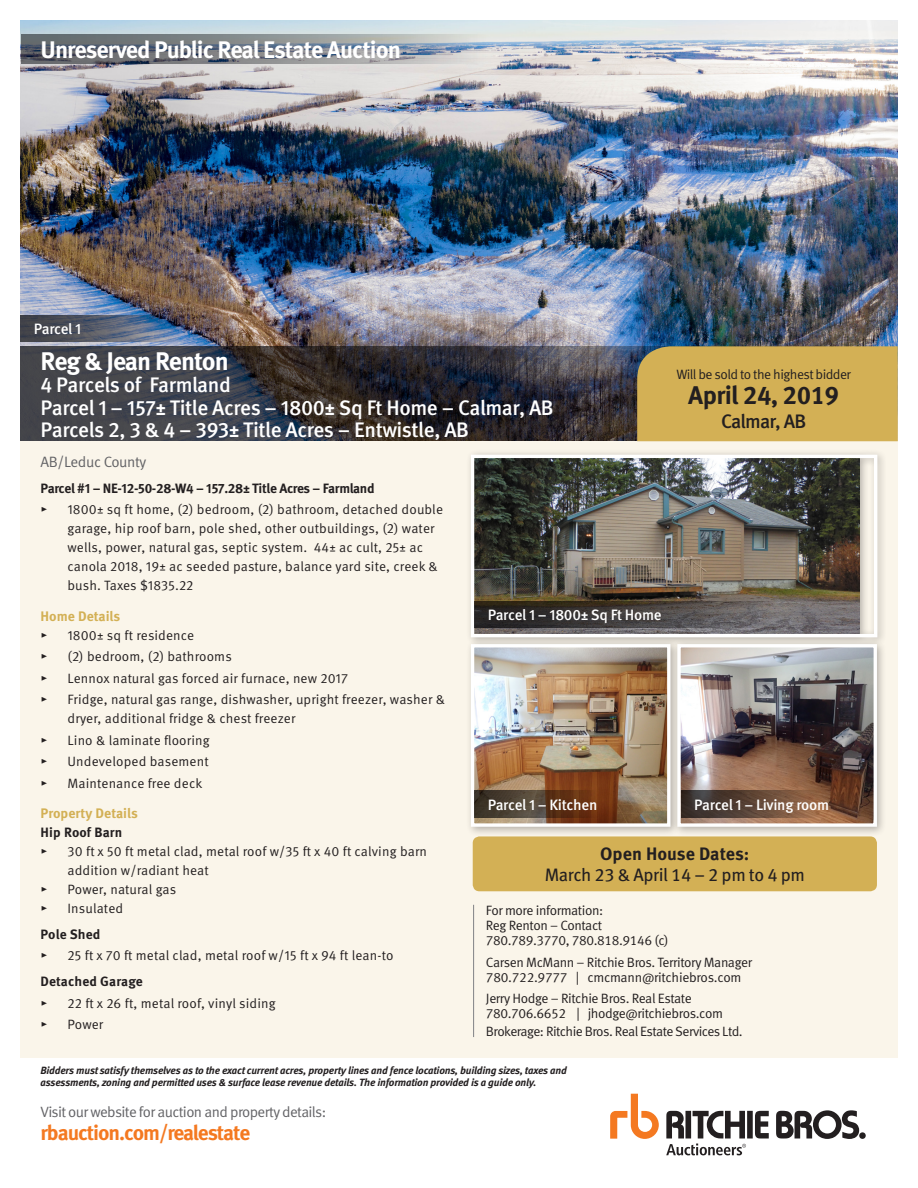
<style>
.page{position:relative;width:918px;height:1188px;background:#fff}
.page>*{position:absolute;margin:0;border:0;box-sizing:border-box;transform-origin:0 0}
.t1{font:700 25.5px "Meta Pro";letter-spacing:-.04em;color:#fff}
.t2{font:700 25.5px "Meta Pro";letter-spacing:-.025em;color:#231f20}
.t3{font:700 24px "Meta Pro";letter-spacing:-.04em;color:#fff}
.t4{font:700 21.15px "Meta Pro";letter-spacing:-.05em;color:#f47921}
.t5{font:500 21px/22.5px "Meta Pro";letter-spacing:-.02em;color:#fff}
.t6{font:500 19.5px "Meta Pro";letter-spacing:-.04em;color:#231f20}
.t7{font:18px/21px "Meta Pro";letter-spacing:-.025em;color:#231f20;text-align:center}
.t8{font:500 15px "Meta Pro";letter-spacing:-.02em;color:#fff}
.t9{font:15px "Meta Pro";letter-spacing:-.025em;color:#636366}
.t10{font:14.85px "Meta Pro";letter-spacing:-.04em;color:#636366}
.t11{font:700 13.8px "Meta Pro";color:#d3b055}
.t12{font:13.5px/19px "Meta Pro";letter-spacing:.005em;color:#231f20}
.t13{font:13.5px/15px "Meta Pro";letter-spacing:-.03em;color:#231f20}
.t14{font:700 13.5px "Meta Pro";letter-spacing:-.01em;color:#231f20}
.t15{font:13.5px "Meta Pro";letter-spacing:-.045em;color:#231f20}
.t16{font:700 13.5px "Meta Pro";letter-spacing:.01em;color:#231f20}
.t17{font:13.5px "Meta Pro";letter-spacing:-.04em;color:#231f20}
.t18{font:italic 700 10.5px/12px "Meta Pro";letter-spacing:-.02em;color:#231f20}
.s1{font-weight:700}
</style>
<div class="page">
<img style="left:20px;top:20px;width:878px;height:326px">
<svg style="left:20px;top:346px;width:617px;height:95px;background:#36353c"></svg>
<div style="left:20px;top:441px;width:878px;height:616px;background:#faf5ea"></div>
<img style="left:21px;top:34px;width:466px;height:30px">
<hr style="left:473px;top:905px;width:1px;height:132px;background:#808285">
<div style="left:465px;top:449px;width:422px;height:198px;background:#231f20;opacity:.33"></div>
<img style="left:475px;top:459px;width:385px;height:174px">
<div style="left:471px;top:455px;width:406px;height:182px;border:3px solid #fff"></div>
<div style="left:465px;top:638px;width:215px;height:199px;background:#231f20;opacity:.33"></div>
<img style="left:475px;top:648px;width:191px;height:175px">
<div style="left:471px;top:644px;width:199px;height:183px;border:3px solid #fff"></div>
<div style="left:672px;top:638px;width:215px;height:199px;background:#231f20;opacity:.33"></div>
<img style="left:681px;top:648px;width:192px;height:175px">
<div style="left:677px;top:644px;width:200px;height:183px;border:3px solid #fff"></div>
<div style="left:473px;top:836px;width:404px;height:55px;background:#d3b055;border-radius:7px"></div>
<div style="left:637px;top:346px;width:261px;height:95px;background:#d3b055"></div>
<svg style="left:474px;top:791px;width:124px;height:27px;background:#553a26"></svg>
<svg style="left:681px;top:791px;width:140px;height:27px;background:#624939"></svg>
<svg style="left:474px;top:601px;width:303px;height:27px;background:#46413f"></svg>
<svg style="left:610px;top:1094px;width:49px;height:45px"></svg>
<svg style="left:666px;top:1110px;width:200px;height:45px"></svg>
<img style="left:20px;top:315px;width:162px;height:27px">
<p class="t3" style="left:40px;top:31px;width:362px">Unreserved Public Real Estate Auction</p>
<p class="t8" style="left:34px;top:317px;width:49px">Parcel 1</p>
<p class="t1" style="left:40px;top:341px;width:190px">Reg &amp; Jean Renton</p>
<p class="t5" style="left:40px;top:372px;width:515px">4 Parcels of Farmland<br>Parcel 1 – 157± Title Acres – 1800± Sq Ft Home – Calmar, AB<br>Parcels 2, 3 &amp; 4 – 393± Title Acres – Entwistle, AB</p>
<p class="t17" style="left:676px;top:365px;width:176px">Will be sold to the highest bidder</p>
<p class="t2" style="left:688px;top:376px;width:152px">April 24, 2019</p>
<p class="t6" style="left:721px;top:406px;width:87px">Calmar, AB</p>
<p class="t9" style="left:40px;top:450px;width:107px">AB/Leduc County</p>
<p class="t14" style="left:40px;top:477px;width:336px">Parcel #1 – NE-12-50-28-W4 – 157.28± Title Acres – Farmland</p>
<p class="t12" style="left:40px;top:499px;width:8px">▸</p>
<p class="t12" style="left:68px;top:499px;width:377px">1800± sq ft home, (2) bedroom, (2) bathroom, detached double garage, hip roof barn, pole shed, other outbuildings, (2) water wells, power, natural gas, septic system. 44± ac cult, 25± ac canola 2018, 19± ac seeded pasture, balance yard site, creek &amp; bush. Taxes $1835.22</p>
<p class="t11" style="left:40px;top:605px;width:81px">Home Details</p>
<p class="t12" style="left:40px;top:625px;width:8px">▸</p>
<p class="t12" style="left:68px;top:625px;width:128px">1800± sq ft residence</p>
<p class="t12" style="left:40px;top:646px;width:8px">▸</p>
<p class="t12" style="left:68px;top:646px;width:166px">(2) bedroom, (2) bathrooms</p>
<p class="t12" style="left:40px;top:668px;width:8px">▸</p>
<p class="t12" style="left:68px;top:668px;width:282px">Lennox natural gas forced air furnace, new 2017</p>
<p class="t12" style="left:40px;top:689px;width:8px">▸</p>
<p class="t12" style="left:68px;top:689px;width:379px">Fridge, natural gas range, dishwasher, upright freezer, washer &amp; dryer, additional fridge &amp; chest freezer</p>
<p class="t12" style="left:40px;top:730px;width:8px">▸</p>
<p class="t12" style="left:68px;top:730px;width:144px">Lino &amp; laminate flooring</p>
<p class="t12" style="left:40px;top:751px;width:8px">▸</p>
<p class="t12" style="left:68px;top:751px;width:143px">Undeveloped basement</p>
<p class="t12" style="left:40px;top:772px;width:8px">▸</p>
<p class="t12" style="left:68px;top:772px;width:136px">Maintenance free deck</p>
<p class="t11" style="left:40px;top:802px;width:99px">Property Details</p>
<p class="t16" style="left:40px;top:822px;width:83px">Hip Roof Barn</p>
<p class="t12" style="left:40px;top:841px;width:8px">▸</p>
<p class="t12" style="left:68px;top:841px;width:361px">30 ft x 50 ft metal clad, metal roof w/35 ft x 40 ft calving barn addition w/radiant heat</p>
<p class="t12" style="left:40px;top:879px;width:8px">▸</p>
<p class="t12" style="left:68px;top:879px;width:110px">Power, natural gas</p>
<p class="t12" style="left:40px;top:898px;width:8px">▸</p>
<p class="t12" style="left:68px;top:898px;width:57px">Insulated</p>
<p class="t16" style="left:40px;top:924px;width:61px">Pole Shed</p>
<p class="t12" style="left:40px;top:945px;width:8px">▸</p>
<p class="t12" style="left:68px;top:945px;width:327px">25 ft x 70 ft metal clad, metal roof w/15 ft x 94 ft lean-to</p>
<p class="t16" style="left:40px;top:971px;width:104px">Detached Garage</p>
<p class="t12" style="left:40px;top:993px;width:8px">▸</p>
<p class="t12" style="left:68px;top:993px;width:210px">22 ft x 26 ft, metal roof, vinyl siding</p>
<p class="t12" style="left:40px;top:1014px;width:8px">▸</p>
<p class="t12" style="left:68px;top:1014px;width:37px">Power</p>
<p class="t8" style="left:488px;top:603px;width:175px">Parcel 1 – 1800± Sq Ft Home</p>
<p class="t8" style="left:488px;top:793px;width:111px">Parcel 1 – Kitchen</p>
<p class="t8" style="left:694px;top:793px;width:136px">Parcel 1 – Living room</p>
<p class="t7" style="left:545px;top:842px;width:262px"><span class="s1">Open House Dates:<br></span>March 23 &amp; April 14 – 2 pm to 4 pm</p>
<p class="t13" style="left:486px;top:902px;width:119px">For more information:</p>
<p class="t13" style="left:486px;top:917px;width:184px">Reg Renton – Contact<br>780.789.3770, 780.818.9146 (c)</p>
<p class="t13" style="left:486px;top:954px;width:268px">Carsen McMann – Ritchie Bros. Territory Manager<br>780.722.9777 | cmcmann@ritchiebros.com</p>
<p class="t13" style="left:486px;top:990px;width:238px">Jerry Hodge – Ritchie Bros. Real Estate<br>780.706.6652 | jhodge@ritchiebros.com</p>
<p class="t15" style="left:486px;top:1021px;width:258px">Brokerage: Ritchie Bros. Real Estate Services Ltd.</p>
<p class="t18" style="left:40px;top:1064px;width:528px">Bidders must satisfy themselves as to the exact current acres, property lines and fence locations, building sizes, taxes and assessments, zoning and permitted uses &amp; surface lease revenue details. The information provided is a guide only.</p>
<p class="t10" style="left:40px;top:1101px;width:287px">Visit our website for auction and property details:</p>
<p class="t4" style="left:40px;top:1116px;width:211px">rbauction.com/realestate</p>
</div>
